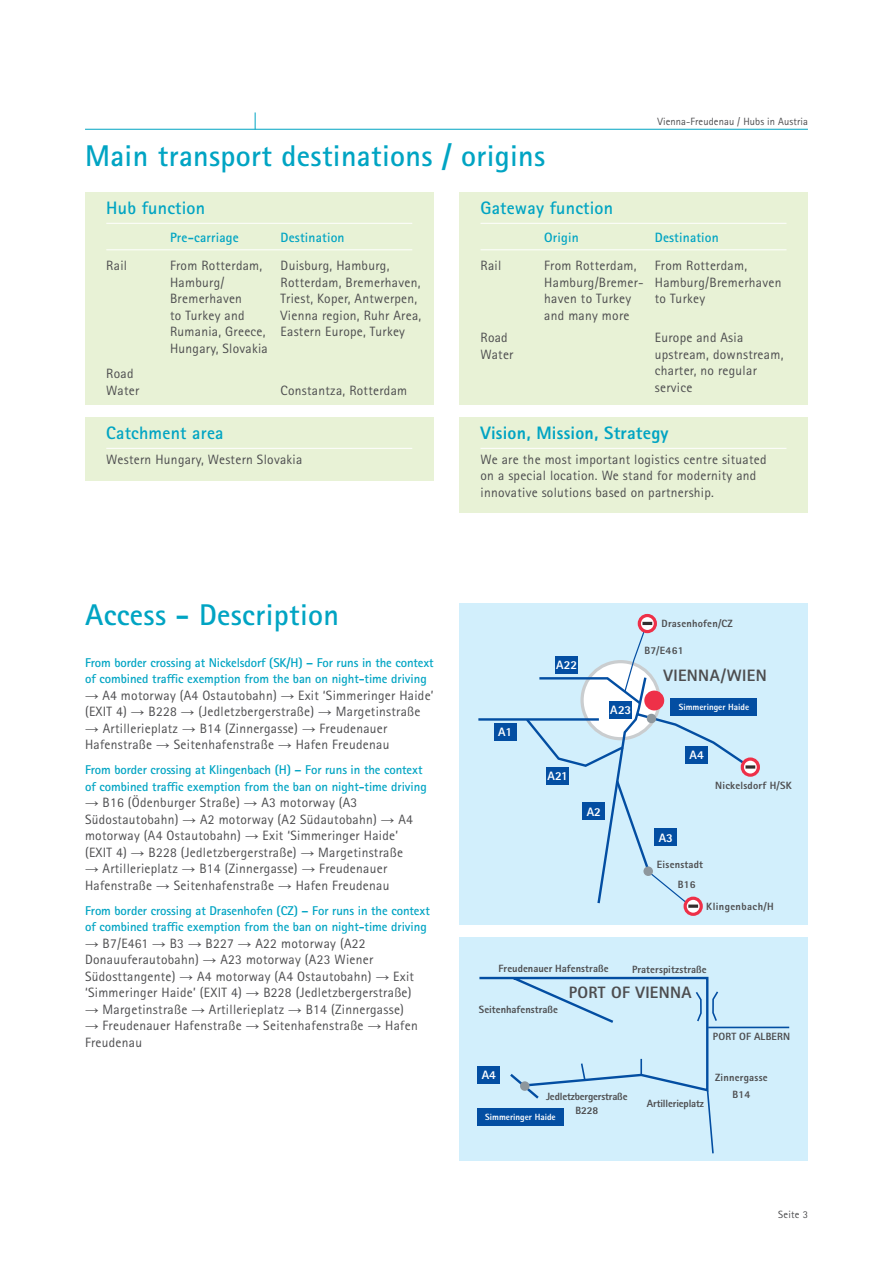
<style>
.page{position:relative;width:893px;height:1263px;background:#fff}
.page>*{position:absolute;margin:0;border:0;box-sizing:border-box;transform-origin:0 0}
.t1{font:700 30px "Rotis Sans Serif Pro";letter-spacing:.01em;color:#00a4c3}
.t2{font:700 18px "Rotis Sans Serif Pro";letter-spacing:.01em;color:#00a4c3}
.t3{font:800 18px "Rotis Sans Serif Pro";letter-spacing:.01em;color:#00a4c3}
.t4{font:800 16.5px "Rotis Sans Serif Pro";letter-spacing:.02em;color:#4d4d4f}
.t5{font:13.5px/16.5px "Rotis Sans Serif Pro";letter-spacing:.02em;color:#4d4d4f}
.t6{font:700 13.5px "Rotis Sans Serif Pro";letter-spacing:.01em;color:#00a4c3}
.t7{font:700 12.75px/16.5px "Rotis Sans Serif Pro";letter-spacing:-.005em;color:#00a4c3}
.t8{font:800 12.15px "Rotis Sans Serif Pro";color:#fff}
.t9{font:800 10.5px/19.5px "Rotis Sans Serif Pro";letter-spacing:.01em;color:#4d4d4f}
.t10{font:800 10.5px/13.5px "Rotis Sans Serif Pro";letter-spacing:-.015em;color:#4d4d4f;text-align:center}
.t11{font:10.5px "Rotis Sans Serif Pro";letter-spacing:.01em;color:#4d4d4f}
.t12{font:800 10.5px "Rotis Sans Serif Pro";letter-spacing:.035em;color:#4d4d4f}
.t13{font:800 9px "Rotis Sans Serif Pro";color:#fff}
.s1{font-family:"Arial"}
</style>
<div class="page">
<div style="left:459px;top:603px;width:349px;height:322px;background:#d2effc"></div>
<hr style="left:478px;top:718px;width:121px;height:3px;background:#034ea2">
<svg style="left:685px;top:898px;width:16px;height:16px"></svg>
<div style="left:684px;top:897px;width:19px;height:19px;border:3px solid #ee3048;border-radius:50%"></div>
<svg style="left:688px;top:906px;width:10px;height:2px"></svg>
<svg style="left:742px;top:759px;width:16px;height:16px"></svg>
<div style="left:741px;top:757px;width:19px;height:20px;border:3px solid #ee3048;border-radius:50%"></div>
<svg style="left:746px;top:765px;width:9px;height:4px"></svg>
<div style="left:638px;top:614px;width:19px;height:19px;border:3px solid #ee3048;border-radius:50%"></div>
<svg style="left:524px;top:617px;width:222px;height:289px"></svg>
<div style="left:685px;top:746px;width:23px;height:17px;background:#034ea2"></div>
<div style="left:654px;top:829px;width:23px;height:17px;background:#034ea2"></div>
<div style="left:582px;top:803px;width:23px;height:17px;background:#034ea2"></div>
<div style="left:546px;top:767px;width:23px;height:17px;background:#034ea2"></div>
<div style="left:494px;top:723px;width:23px;height:17px;background:#034ea2"></div>
<div style="left:609px;top:701px;width:23px;height:17px;background:#034ea2"></div>
<div style="left:555px;top:656px;width:23px;height:17px;background:#034ea2"></div>
<div style="left:645px;top:868px;width:7px;height:7px;background:#8e979d;border-radius:50%"></div>
<div style="left:643px;top:866px;width:10px;height:10px;border:2px solid #8e979d;border-radius:50%"></div>
<div style="left:644px;top:690px;width:20px;height:20px;background:#ee3048;border-radius:50%"></div>
<div style="left:671px;top:698px;width:86px;height:17px;background:#034ea2"></div>
<div style="left:459px;top:937px;width:349px;height:224px;background:#d2effc"></div>
<svg style="left:477px;top:976px;width:313px;height:178px"></svg>
<div style="left:521px;top:1082px;width:7px;height:7px;background:#8e979d;border-radius:50%"></div>
<div style="left:520px;top:1081px;width:9px;height:10px;border:2px solid #8e979d;border-radius:50%"></div>
<div style="left:85px;top:417px;width:349px;height:63px;background:#e8f2d6"></div>
<hr style="left:106px;top:448px;width:306px;height:1px;background:#fff">
<div style="left:459px;top:417px;width:349px;height:96px;background:#e8f2d6"></div>
<hr style="left:480px;top:448px;width:306px;height:1px;background:#fff">
<div style="left:85px;top:192px;width:349px;height:213px;background:#e8f2d6"></div>
<hr style="left:106px;top:223px;width:306px;height:1px;background:#fff">
<hr style="left:106px;top:249px;width:306px;height:1px;background:#fff">
<div style="left:459px;top:192px;width:349px;height:213px;background:#e8f2d6"></div>
<hr style="left:480px;top:223px;width:306px;height:1px;background:#fff">
<hr style="left:480px;top:249px;width:306px;height:1px;background:#fff">
<hr style="left:85px;top:129px;width:723px;height:1px;background:#00a4c3">
<svg style="left:255px;top:112px;width:1px;height:17px"></svg>
<h1 class="t1" style="left:85px;top:137px;width:462px">Main transport destinations / origins</h1>
<h2 class="t2" style="left:106px;top:196px;width:100px">Hub function</h2>
<p class="t6" style="left:170px;top:229px;width:70px">Pre-carriage</p>
<p class="t6" style="left:281px;top:229px;width:65px">Destination</p>
<h2 class="t2" style="left:480px;top:196px;width:134px">Gateway function</h2>
<p class="t6" style="left:544px;top:229px;width:36px">Origin</p>
<p class="t11" style="left:657px;top:115px;width:152px">Vienna-Freudenau / Hubs in Austria</p>
<p class="t6" style="left:655px;top:229px;width:65px">Destination</p>
<p class="t5" style="left:106px;top:257px;width:22px">Rail</p>
<p class="t5" style="left:170px;top:257px;width:99px">From Rotterdam,<br>Hamburg/<br>Bremerhaven<br>to Turkey and<br>Rumania, Greece,<br>Hungary, Slovakia</p>
<p class="t5" style="left:106px;top:365px;width:35px">Road<br>Water</p>
<p class="t5" style="left:281px;top:257px;width:142px">Duisburg, Hamburg,<br>Rotterdam, Bremerhaven,<br>Triest, Koper, Antwerpen,<br>Vienna region, Ruhr Area,<br>Eastern Europe, Turkey</p>
<p class="t5" style="left:281px;top:382px;width:128px">Constantza, Rotterdam</p>
<h2 class="t2" style="left:106px;top:421px;width:119px">Catchment area</h2>
<p class="t5" style="left:106px;top:451px;width:198px">Western Hungary, Western Slovakia</p>
<h1 class="t1" style="left:85px;top:595px;width:255px">Access - Description</h1>
<p class="t7" style="left:85px;top:654px;width:350px">From border crossing at Nickelsdorf (SK/H) – For runs in the context of combined traffic exemption from the ban on night-time driving</p>
<p class="t5" style="left:85px;top:687px;width:350px"><span class="s1">→</span> A4 motorway (A4 Ostautobahn) <span class="s1">→</span> Exit ‘Simmeringer Haide’ (EXIT 4) <span class="s1">→</span> B228 <span class="s1">→</span> (Jedletzbergerstraße) <span class="s1">→</span> Margetinstraße</p>
<p class="t5" style="left:85px;top:720px;width:306px"><span class="s1">→</span> Artillerieplatz <span class="s1">→</span> B14 (Zinnergasse) <span class="s1">→</span> Freudenauer<br>Hafenstraße <span class="s1">→</span> Seitenhafenstraße <span class="s1">→</span> Hafen Freudenau</p>
<p class="t7" style="left:85px;top:761px;width:343px">From border crossing at Klingenbach (H) – For runs in the context of combined traffic exemption from the ban on night-time driving</p>
<p class="t5" style="left:85px;top:794px;width:329px"><span class="s1">→</span> B16 (Ödenburger Straße) <span class="s1">→</span> A3 motorway (A3<br>Südostautobahn) <span class="s1">→</span> A2 motorway (A2 Südautobahn) <span class="s1">→</span> A4 motorway (A4 Ostautobahn) <span class="s1">→</span> Exit ‘Simmeringer Haide’ (EXIT 4) <span class="s1">→</span> B228 (Jedletzbergerstraße) <span class="s1">→</span> Margetinstraße</p>
<p class="t5" style="left:85px;top:860px;width:306px"><span class="s1">→</span> Artillerieplatz <span class="s1">→</span> B14 (Zinnergasse) <span class="s1">→</span> Freudenauer<br>Hafenstraße <span class="s1">→</span> Seitenhafenstraße <span class="s1">→</span> Hafen Freudenau</p>
<p class="t7" style="left:85px;top:902px;width:346px">From border crossing at Drasenhofen (CZ) – For runs in the context of combined traffic exemption from the ban on night-time driving</p>
<p class="t5" style="left:85px;top:935px;width:330px"><span class="s1">→</span> B7/E461 <span class="s1">→</span> B3 <span class="s1">→</span> B227 <span class="s1">→</span> A22 motorway (A22<br>Donauuferautobahn) <span class="s1">→</span> A23 motorway (A23 Wiener Südosttangente) <span class="s1">→</span> A4 motorway (A4 Ostautobahn) <span class="s1">→</span> Exit ‘Simmeringer Haide’ (EXIT 4) <span class="s1">→</span> B228 (Jedletzbergerstraße)</p>
<p class="t5" style="left:85px;top:1001px;width:320px"><span class="s1">→</span> Margetinstraße <span class="s1">→</span> Artillerieplatz <span class="s1">→</span> B14 (Zinnergasse)</p>
<p class="t5" style="left:85px;top:1017px;width:334px"><span class="s1">→</span> Freudenauer Hafenstraße <span class="s1">→</span> Seitenhafenstraße <span class="s1">→</span> Hafen<br>Freudenau</p>
<p class="t5" style="left:480px;top:257px;width:22px">Rail</p>
<p class="t5" style="left:544px;top:257px;width:101px">From Rotterdam,<br>Hamburg/Bremer&shy;haven to Turkey and many more</p>
<p class="t5" style="left:655px;top:257px;width:128px">From Rotterdam,<br>Hamburg/Bremerhaven to Turkey</p>
<p class="t5" style="left:480px;top:329px;width:35px">Road<br>Water</p>
<p class="t5" style="left:655px;top:330px;width:130px">Europe and Asia upstream, downstream, charter, no regular service</p>
<h2 class="t3" style="left:480px;top:421px;width:190px">Vision, Mission, Strategy</h2>
<p class="t5" style="left:480px;top:451px;width:288px">We are the most important logistics centre situated on a special location. We stand for modernity and innovative solutions based on partnership.</p>
<p class="t9" style="left:662px;top:614px;width:73px">Drasenhofen/CZ</p>
<p class="t8" style="left:498px;top:724px;width:16px">A1</p>
<p class="t8" style="left:556px;top:657px;width:23px">A22</p>
<p class="t8" style="left:610px;top:702px;width:23px">A23</p>
<p class="t8" style="left:547px;top:768px;width:22px">A21</p>
<p class="t8" style="left:587px;top:804px;width:16px">A2</p>
<p class="t9" style="left:644px;top:641px;width:41px">B7/E461</p>
<p class="t4" style="left:663px;top:665px;width:105px">VIENNA/WIEN</p>
<p class="t13" style="left:679px;top:701px;width:72px">Simmeringer Haide</p>
<p class="t8" style="left:690px;top:747px;width:16px">A4</p>
<p class="t9" style="left:715px;top:775px;width:78px">Nickelsdorf H/SK</p>
<p class="t8" style="left:659px;top:830px;width:16px">A3</p>
<p class="t9" style="left:678px;top:855px;width:27px;text-indent:-21px">Eisenstadt<br>B16</p>
<p class="t12" style="left:706px;top:899px;width:69px">Klingenbach/H</p>
<p class="t9" style="left:499px;top:958px;width:112px">Freudenauer Hafenstraße</p>
<p class="t9" style="left:632px;top:959px;width:76px">Praterspitzstraße</p>
<p class="t4" style="left:569px;top:982px;width:124px">PORT OF VIENNA</p>
<p class="t9" style="left:479px;top:1000px;width:81px">Seitenhafenstraße</p>
<p class="t9" style="left:713px;top:1027px;width:79px">PORT OF ALBERN</p>
<p class="t8" style="left:482px;top:1067px;width:16px">A4</p>
<p class="t10" style="left:546px;top:1090px;width:83px">Jedletzbergerstraße<br>B228</p>
<p class="t10" style="left:647px;top:1096px;width:59px">Artillerieplatz</p>
<p class="t13" style="left:485px;top:1111px;width:72px">Simmeringer Haide</p>
<p class="t9" style="left:715px;top:1069px;width:54px;line-height:16.5px;text-align:center">Zinnergasse<br>B14</p>
<p class="t11" style="left:778px;top:1208px;width:31px">Seite 3</p>
</div>
